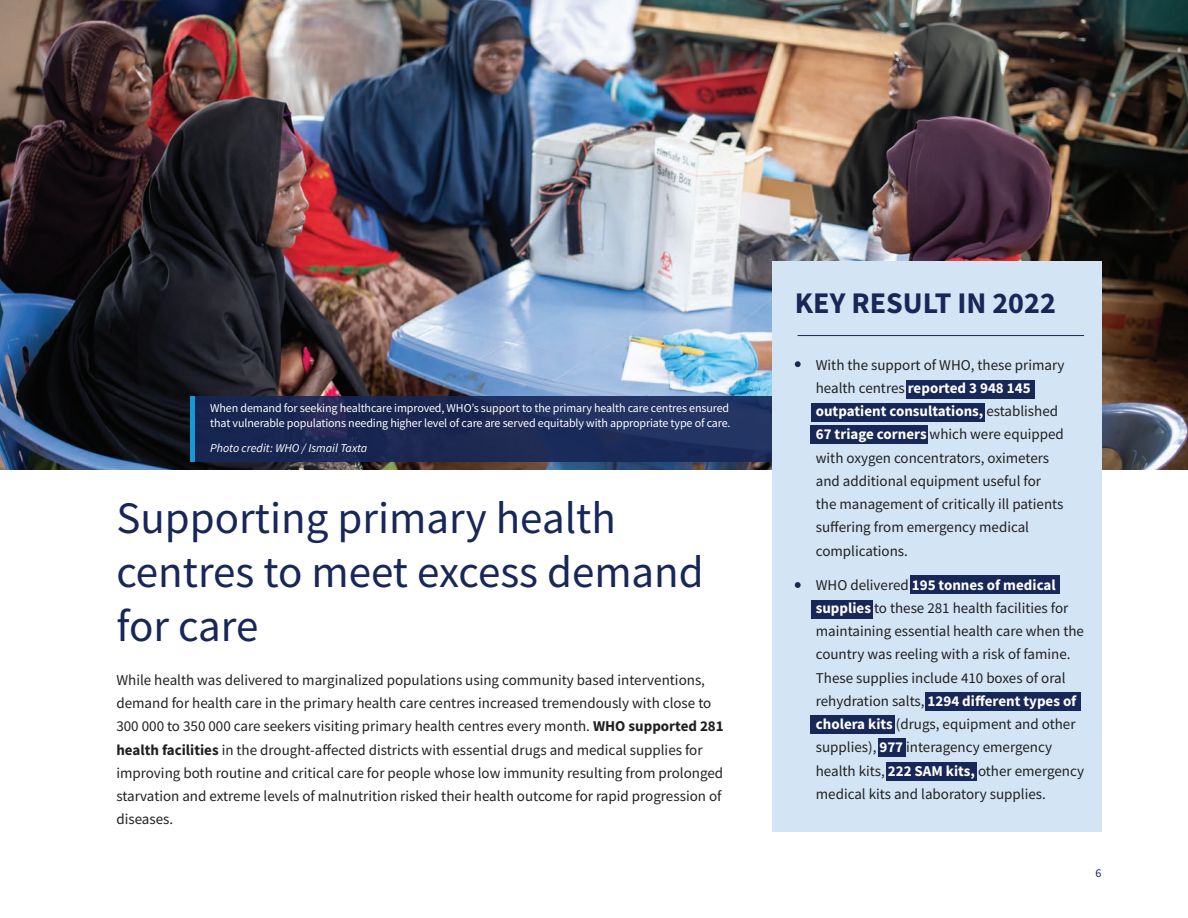
<style>
.page{position:relative;width:1188px;height:918px;background:#fff}
.page>*{position:absolute;margin:0;border:0;box-sizing:border-box;transform-origin:0 0}
.t1{font:45px/54px "Source Sans Pro";color:#172757}
.t2{font:700 30px "Source Sans Pro";color:#172757}
.t3{font:15px/23.2px "Source Sans Pro";color:#202020}
.t4{font:12px/14.4px "Source Sans Pro";letter-spacing:-.01em;color:#fff}
.t5{font:italic 12px "Source Sans Pro";color:#fff}
.t6{font:12px "Source Sans Pro";color:#172757}
.s1{font-weight:700}
.s2{font-weight:700;color:#fff}
</style>
<div class="page">
<img style="left:0;top:0;width:1188px;height:469px">
<div style="left:195px;top:396px;width:580px;height:66px;background:linear-gradient(to bottom,#202e5c,#1a2855)"></div>
<hr style="left:191px;top:396px;width:4px;height:66px;background:#1899d6">
<div style="left:772px;top:261px;width:330px;height:571px;background:#d3e4f5"></div>
<svg style="left:795px;top:361px;width:6px;height:6px"></svg>
<svg style="left:795px;top:582px;width:6px;height:6px"></svg>
<div style="left:811px;top:403px;width:174px;height:18px;background:#172757"></div>
<div style="left:811px;top:425px;width:117px;height:19px;background:#172757"></div>
<div style="left:811px;top:600px;width:61px;height:18px;background:#172757"></div>
<div style="left:926px;top:692px;width:155px;height:18px;background:#172757"></div>
<div style="left:811px;top:715px;width:84px;height:19px;background:#172757"></div>
<div style="left:878px;top:738px;width:27px;height:19px;background:#172757"></div>
<div style="left:886px;top:762px;width:90px;height:18px;background:#172757"></div>
<div style="left:910px;top:575px;width:150px;height:19px;background:#172757"></div>
<div style="left:906px;top:380px;width:129px;height:18px;background:#172757"></div>
<hr style="left:798px;top:335px;width:286px;height:1px;background:#172757">
<p class="t4" style="left:210px;top:401px;width:522px">When demand for seeking healthcare improved, WHO’s support to the primary health care centres ensured that vulnerable populations needing higher level of care are served equitably with appropriate type of care.</p>
<p class="t5" style="left:210px;top:440px;width:159px">Photo credit: WHO / Ismail Taxta</p>
<h1 class="t1" style="left:116px;top:491px;width:589px">Supporting primary health centres to meet excess demand for care</h1>
<p class="t3" style="left:116px;top:668px;width:609px">While health was delivered to marginalized populations using community based interventions, demand for health care in the primary health care centres increased tremendously with close to 300 000 to 350 000 care seekers visiting primary health centres every month. <span class="s1">WHO supported 281 health facilities</span> in the drought-affected districts with essential drugs and medical supplies for improving both routine and critical care for people whose low immunity resulting from prolonged starvation and extreme levels of malnutrition risked their health outcome for rapid progression of diseases.</p>
<h2 class="t2" style="left:795px;top:283px;width:263px">KEY RESULT IN 2022</h2>
<p class="t3" style="left:816px;top:353px;width:250px">With the support of WHO, these primary health centres <span class="s2">reported 3 948 145 outpatient consultations,</span> established <span class="s2">67 triage corners</span> which were equipped with oxygen concentrators, oximeters and additional equipment useful for the management of critically ill patients suffering from emergency medical complications.</p>
<p class="t3" style="left:816px;top:573px;width:270px">WHO delivered <span class="s2">195 tonnes of medical supplies</span> to these 281 health facilities for maintaining essential health care when the country was reeling with a risk of famine.<br>These supplies include 410 boxes of oral rehydration salts, <span class="s2">1294 different types of cholera kits</span> (drugs, equipment and other supplies), <span class="s2">977</span> interagency emergency health kits, <span class="s2">222 SAM kits,</span> other emergency medical kits and laboratory supplies.</p>
<p class="t6" style="left:1096px;top:865px;width:7px">6</p>
</div>
